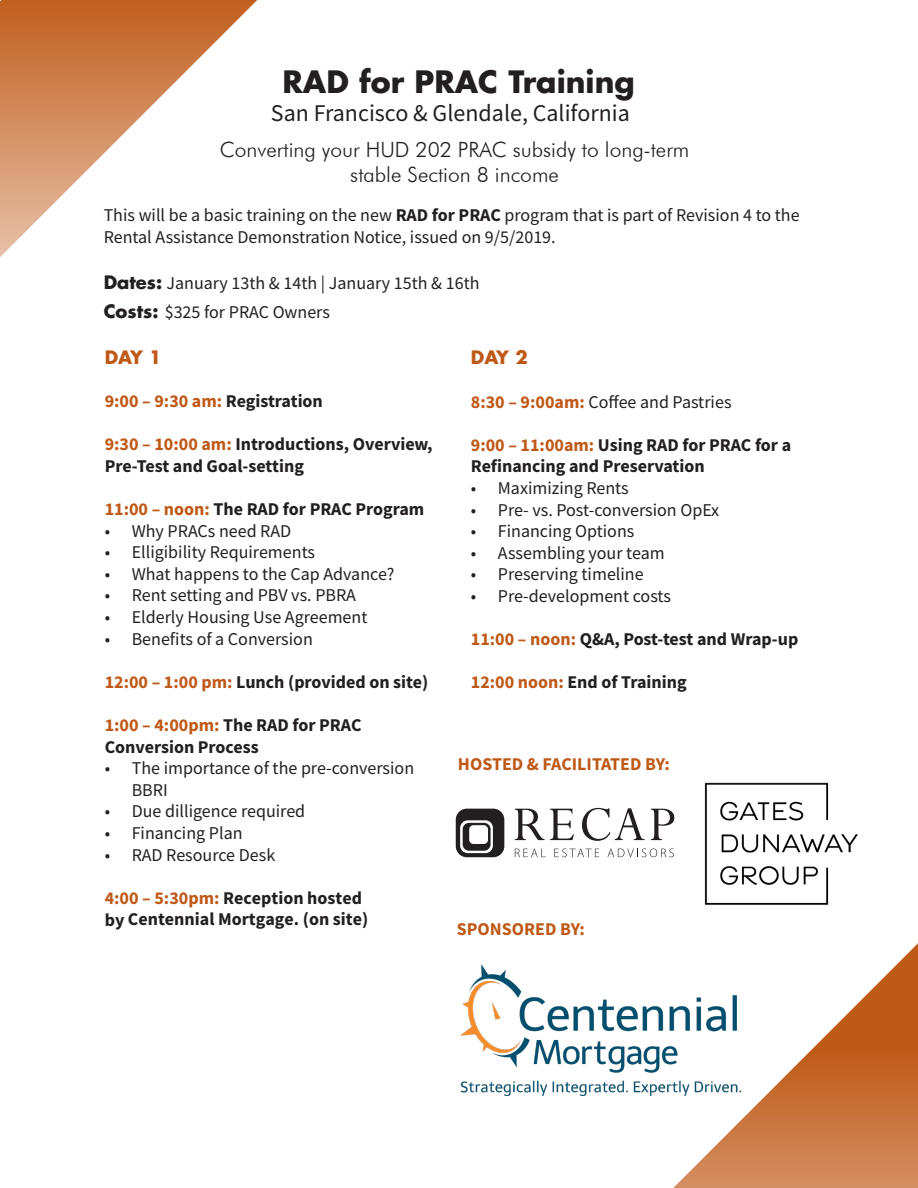
<style>
.page{position:relative;width:918px;height:1188px;background:#fff}
.page>*{position:absolute;margin:0;border:0;box-sizing:border-box;transform-origin:0 0}
.t1{font:700 30px "Futura LT";color:#231f20}
.t2{font:24px "Source Sans Pro";color:#231f20}
.t3{font:300 21px "Futura BT";color:#231f20}
.t4{font:18px/21.6px "Source Sans Pro";color:#231f20}
.t5{font:700 18px/21.6px "Source Sans Pro";color:#231f20}
.t6{font:700 18px "Source Sans Pro";color:#bf5917}
.t7{font:700 18px "Futura LT";letter-spacing:-.06em;color:#bf5917}
.s1{font-weight:700}
.s2{font-family:"Futura LT";font-weight:700}
.s3{color:#231f20}
.s4{color:#bf5917}
.s5{font-weight:700;color:#bf5917}
</style>
<div class="page">
<svg style="left:0;top:0;width:257px;height:257px"></svg>
<svg style="left:649px;top:943px;width:269px;height:245px"></svg>
<img style="left:704px;top:782px;width:154px;height:123px">
<svg style="left:515px;top:809px;width:59px;height:31px"></svg>
<svg style="left:582px;top:808px;width:63px;height:33px"></svg>
<svg style="left:651px;top:809px;width:23px;height:31px"></svg>
<svg style="left:515px;top:849px;width:31px;height:8px"></svg>
<svg style="left:554px;top:849px;width:45px;height:8px"></svg>
<svg style="left:608px;top:849px;width:66px;height:8px"></svg>
<svg style="left:456px;top:809px;width:48px;height:48px"></svg>
<img style="left:460px;top:965px;width:290px;height:130px">
<p class="t1" style="left:283px;top:61px;width:354px">RAD for PRAC Training</p>
<p class="t2" style="left:271px;top:98px;width:360px">San Francisco &amp; Glendale, California</p>
<p class="t3" style="left:220px;top:137px;width:471px">Converting your HUD 202 PRAC subsidy to long-term</p>
<p class="t3" style="left:350px;top:162px;width:210px">stable Section 8 income</p>
<p class="t4" style="left:104px;top:205px;width:698px">This will be a basic training on the new <span class="s1">RAD for PRAC</span> program that is part of Revision 4 to the<br>Rental Assistance Demonstration Notice, issued on 9/5/2019.</p>
<p class="t4" style="left:104px;top:272px;width:377px"><span class="s2">Dates:</span> January 13th &amp; 14th | January 15th &amp; 16th</p>
<p class="t4" style="left:104px;top:301px;width:228px"><span class="s2">Costs:</span> $325 for PRAC Owners</p>
<p class="t7" style="left:105px;top:345px;width:58px">DAY 1</p>
<p class="t6" style="left:105px;top:389px;width:220px">9:00 – 9:30 am: <span class="s3">Registration</span></p>
<p class="t5" style="left:105px;top:433px;width:329px"><span class="s4">9:30 – 10:00 am:</span> Introductions, Overview,<br>Pre-Test and Goal-setting</p>
<p class="t5" style="left:105px;top:498px;width:321px"><span class="s4">11:00 – noon:</span> The RAD for PRAC Program</p>
<p class="t4" style="left:105px;top:520px;width:188px">• Why PRACs need RAD</p>
<p class="t4" style="left:105px;top:541px;width:212px">• Elligibility Requirements</p>
<p class="t4" style="left:105px;top:563px;width:291px">• What happens to the Cap Advance?</p>
<p class="t4" style="left:105px;top:585px;width:253px">• Rent setting and PBV vs. PBRA</p>
<p class="t4" style="left:105px;top:606px;width:264px">• Elderly Housing Use Agreement</p>
<p class="t4" style="left:105px;top:628px;width:210px">• Benefits of a Conversion</p>
<p class="t5" style="left:105px;top:671px;width:325px"><span class="s4">12:00 – 1:00 pm:</span> Lunch (provided on site)</p>
<p class="t5" style="left:105px;top:714px;width:258px"><span class="s4">1:00 – 4:00pm:</span> The RAD for PRAC<br>Conversion Process</p>
<p class="t4" style="left:132px;top:757px;width:284px;text-indent:-27px">• The importance of the pre-conversion<br>BBRI</p>
<p class="t4" style="left:105px;top:801px;width:202px">• Due dilligence required</p>
<p class="t4" style="left:105px;top:822px;width:139px">• Financing Plan</p>
<p class="t4" style="left:105px;top:844px;width:172px">• RAD Resource Desk</p>
<p class="t5" style="left:105px;top:887px;width:265px"><span class="s4">4:00 – 5:30pm:</span> Reception hosted by Centennial Mortgage. (on site)</p>
<p class="t7" style="left:471px;top:346px;width:58px">DAY 2</p>
<p class="t4" style="left:471px;top:391px;width:262px"><span class="s5">8:30 – 9:00am:</span> Coffee and Pastries</p>
<p class="t5" style="left:471px;top:434px;width:322px"><span class="s4">9:00 – 11:00am:</span> Using RAD for PRAC for a<br>Refinancing and Preservation</p>
<p class="t4" style="left:471px;top:477px;width:159px">• Maximizing Rents</p>
<p class="t4" style="left:471px;top:499px;width:250px">• Pre- vs. Post-conversion OpEx</p>
<p class="t4" style="left:471px;top:520px;width:165px">• Financing Options</p>
<p class="t4" style="left:471px;top:542px;width:195px">• Assembling your team</p>
<p class="t4" style="left:471px;top:564px;width:174px">• Preserving timeline</p>
<p class="t4" style="left:471px;top:585px;width:202px">• Pre-development costs</p>
<p class="t5" style="left:471px;top:628px;width:329px"><span class="s4">11:00 – noon:</span> Q&amp;A, Post-test and Wrap-up</p>
<p class="t5" style="left:471px;top:671px;width:217px"><span class="s4">12:00 noon:</span> End of Training</p>
<p class="t6" style="left:458px;top:752px;width:214px">HOSTED &amp; FACILITATED BY:</p>
<p class="t6" style="left:457px;top:917px;width:130px">SPONSORED BY:</p>
</div>
